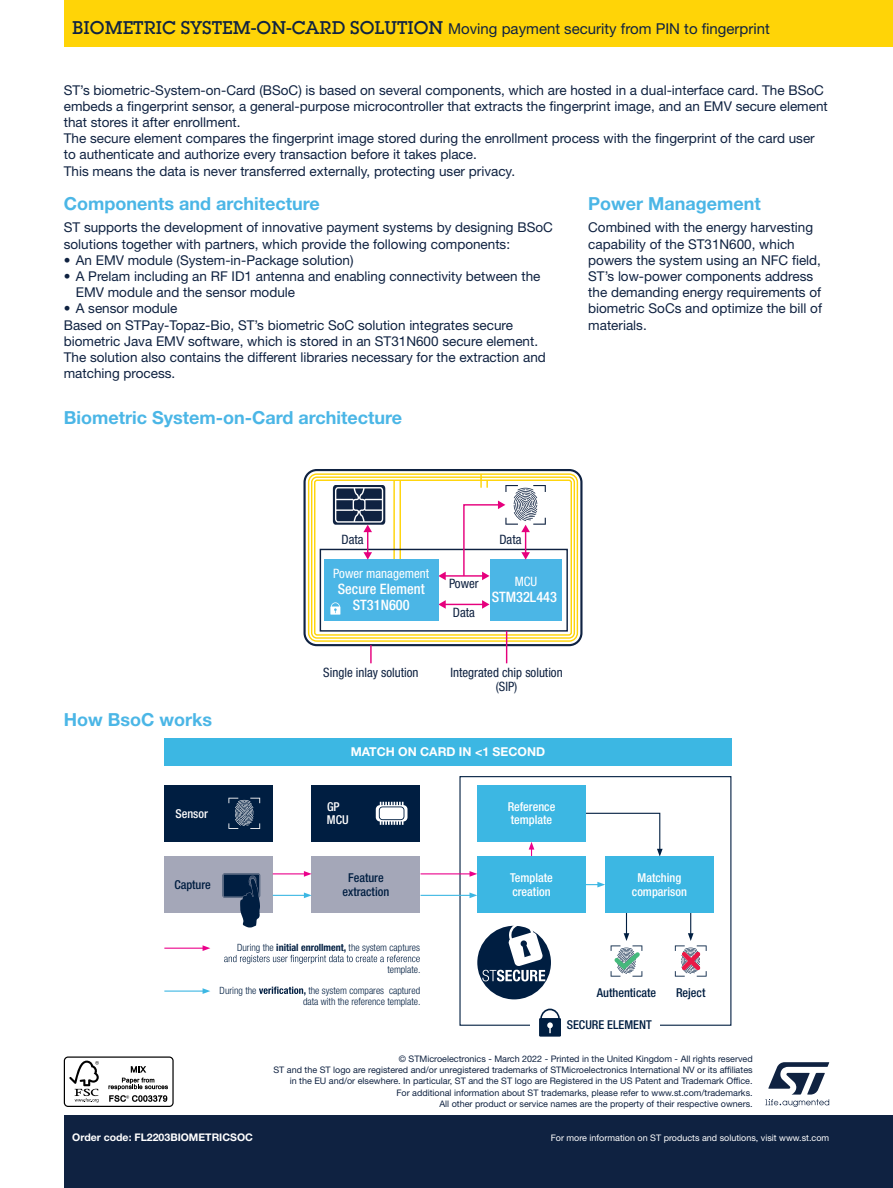
<style>
.page{position:relative;width:893px;height:1188px;background:#fff}
.page>*{position:absolute;margin:0;border:0;box-sizing:border-box;transform-origin:0 0}
.t1{font:700 18px "Helvetica Neue LT Std";color:#4bb6e6}
.t2{font:15px "Helvetica Neue LT Std";color:#0f2241}
.t3{font:500 condensed 14.4px/15.8px "Helvetica Neue LT Std";color:#fff;text-align:center}
.t4{font:13.5px/16.2px "Helvetica Neue LT Std";color:#0f2241}
.t5{font:condensed 12.9px/14.4px "Helvetica Neue LT Std";color:#0f2241;text-align:center}
.t6{font:condensed 12.9px "Helvetica Neue LT Std";color:#fff}
.t7{font:500 condensed 12.15px/13.4px "Helvetica Neue LT Std";color:#fff}
.t8{font:500 condensed 12.15px/13.4px "Helvetica Neue LT Std";color:#001e41;text-align:center}
.t9{font:700 12.15px "Helvetica Neue LT Std";color:#fff}
.t10{font:700 10.5px "Helvetica Neue LT Std";color:#fff}
.t11{font:300 condensed 10.05px/11.1px "Helvetica Neue LT Std";color:#001e41;text-align:center}
.t12{font:9px/11.2px "Helvetica Neue LT Std";color:#0f2241;text-align:right}
.t13{font:9px "Helvetica Neue LT Std";color:#fff}
.s1{font-family:"Lubalin Graph Std";font-weight:500;font-size:18px}
.s2{font-weight:700}
</style>
<div class="page">
<div style="left:64px;top:0;width:829px;height:47px;background:#ffd407"></div>
<div style="left:64px;top:1115px;width:829px;height:73px;background:#0f2241"></div>
<svg style="left:765px;top:1062px;width:64px;height:45px"></svg>
<svg style="left:64px;top:1056px;width:110px;height:51px"></svg>
<hr style="left:393px;top:480px;width:2px;height:85px;background:#ffd407">
<hr style="left:399px;top:480px;width:2px;height:85px;background:#ffd407">
<div style="left:303px;top:469px;width:279px;height:177px;border:2px solid #0f2241;border-radius:12px"></div>
<div style="left:308px;top:473px;width:270px;height:169px;border:1px solid #ffd407;border-radius:8px"></div>
<div style="left:311px;top:476px;width:264px;height:163px;border:1px solid #ffd407;border-radius:5px"></div>
<div style="left:314px;top:480px;width:258px;height:156px;border:1px solid #ffd407;border-radius:2px"></div>
<hr style="left:444px;top:575px;width:39px;height:2px;background:#e6007d">
<svg style="left:438px;top:572px;width:8px;height:8px"></svg>
<hr style="left:444px;top:604px;width:39px;height:1px;background:#e6007d">
<svg style="left:482px;top:600px;width:7px;height:9px"></svg>
<svg style="left:438px;top:600px;width:8px;height:9px"></svg>
<div style="left:490px;top:560px;width:72px;height:61px;background:#4bb6e6"></div>
<div style="left:320px;top:549px;width:248px;height:83px;border:1px solid #0f2241"></div>
<div style="left:324px;top:560px;width:114px;height:61px;background:#4bb6e6"></div>
<svg style="left:330px;top:602px;width:10px;height:13px"></svg>
<svg style="left:333px;top:485px;width:52px;height:75px"></svg>
<svg style="left:370px;top:645px;width:2px;height:18px"></svg>
<hr style="left:506px;top:631px;width:1px;height:32px;background:#e6007d">
<svg style="left:462px;top:474px;width:84px;height:106px"></svg>
<svg style="left:586px;top:812px;width:77px;height:44px"></svg>
<svg style="left:529px;top:842px;width:5px;height:14px"></svg>
<div style="left:164px;top:738px;width:567px;height:28px;background:#3cb7e3"></div>
<div style="left:164px;top:785px;width:109px;height:57px;background:#001e41"></div>
<div style="left:312px;top:785px;width:108px;height:57px;background:#001e41"></div>
<div style="left:477px;top:785px;width:109px;height:57px;background:#3cb7e3"></div>
<div style="left:477px;top:856px;width:109px;height:57px;background:#3cb7e3"></div>
<div style="left:164px;top:856px;width:109px;height:57px;background:#a4a7b8"></div>
<div style="left:605px;top:856px;width:109px;height:57px;background:#3cb7e3"></div>
<div style="left:312px;top:856px;width:108px;height:57px;background:#a4a7b8"></div>
<svg style="left:228px;top:798px;width:32px;height:31px"></svg>
<svg style="left:223px;top:874px;width:37px;height:54px"></svg>
<svg style="left:376px;top:802px;width:31px;height:23px"></svg>
<div style="left:459px;top:776px;width:272px;height:250px;border:1px solid #001e41"></div>
<div style="left:477px;top:926px;width:74px;height:73px;background:#001e41;border-radius:50%"></div>
<svg style="left:482px;top:925px;width:63px;height:56px"></svg>
<svg style="left:675px;top:913px;width:32px;height:64px"></svg>
<svg style="left:610px;top:913px;width:33px;height:64px"></svg>
<svg style="left:224px;top:955px;width:196px;height:9px"></svg>
<svg style="left:259px;top:987px;width:46px;height:9px"></svg>
<hr style="left:164px;top:948px;width:40px;height:1px;background:#eb008b">
<svg style="left:203px;top:945px;width:7px;height:6px"></svg>
<hr style="left:273px;top:873px;width:33px;height:1px;background:#eb008b">
<svg style="left:304px;top:871px;width:8px;height:6px"></svg>
<hr style="left:273px;top:895px;width:33px;height:1px;background:#3cb7e3">
<svg style="left:304px;top:893px;width:8px;height:5px"></svg>
<hr style="left:421px;top:873px;width:50px;height:1px;background:#eb008b">
<svg style="left:469px;top:871px;width:8px;height:6px"></svg>
<hr style="left:421px;top:895px;width:50px;height:1px;background:#3cb7e3">
<svg style="left:469px;top:893px;width:8px;height:5px"></svg>
<svg style="left:586px;top:882px;width:19px;height:5px"></svg>
<hr style="left:164px;top:991px;width:40px;height:1px;background:#3cb7e3">
<svg style="left:203px;top:988px;width:7px;height:6px"></svg>
<div style="left:531px;top:1014px;width:129px;height:23px;background:#fff"></div>
<svg style="left:539px;top:1009px;width:22px;height:28px"></svg>
<p class="t2" style="left:72px;top:20px;width:699px"><span class="s1">BIOMETRIC SYSTEM-ON-CARD SOLUTION</span> Moving payment security from PIN to fingerprint</p>
<p class="t4" style="left:64px;top:82px;width:765px">ST’s biometric-System-on-Card (BSoC) is based on several components, which are hosted in a dual-interface card. The BSoC embeds a fingerprint sensor, a general-purpose microcontroller that extracts the fingerprint image, and an EMV secure element that stores it after enrollment.<br>The secure element compares the fingerprint image stored during the enrollment process with the fingerprint of the card user to authenticate and authorize every transaction before it takes place.<br>This means the data is never transferred externally, protecting user privacy.</p>
<h1 class="t1" style="left:64px;top:192px;width:258px">Components and architecture</h1>
<p class="t4" style="left:64px;top:219px;width:491px">ST supports the development of innovative payment systems by designing BSoC solutions together with partners, which provide the following components:</p>
<p class="t4" style="left:64px;top:252px;width:291px">• An EMV module (System-in-Package solution)</p>
<p class="t4" style="left:76px;top:268px;width:466px;text-indent:-12px">• A Prelam including an RF ID1 antenna and enabling connectivity between the<br>EMV module and the sensor module</p>
<p class="t4" style="left:64px;top:300px;width:484px">• A sensor module<br>Based on STPay-Topaz-Bio, ST’s biometric SoC solution integrates secure biometric Java EMV software, which is stored in an ST31N600 secure element.<br>The solution also contains the different libraries necessary for the extraction and matching process.</p>
<h1 class="t1" style="left:588px;top:192px;width:174px">Power Management</h1>
<p class="t4" style="left:588px;top:219px;width:235px">Combined with the energy harvesting capability of the ST31N600, which powers the system using an NFC field, ST’s low-power components address the demanding energy requirements of biometric SoCs and optimize the bill of materials.</p>
<h1 class="t1" style="left:64px;top:406px;width:340px">Biometric System-on-Card architecture</h1>
<p class="t5" style="left:341px;top:532px;width:24px">Data</p>
<p class="t6" style="left:333px;top:566px;width:97px">Power management</p>
<p class="t3" style="left:338px;top:581px;width:88px">Secure Element<br>ST31N600</p>
<p class="t5" style="left:449px;top:576px;width:31px">Power</p>
<p class="t5" style="left:453px;top:605px;width:24px">Data</p>
<p class="t5" style="left:499px;top:532px;width:24px">Data</p>
<p class="t6" style="left:515px;top:574px;width:24px">MCU</p>
<p class="t3" style="left:492px;top:589px;width:67px">STM32L443</p>
<h1 class="t1" style="left:64px;top:708px;width:150px">How BsoC works</h1>
<p class="t5" style="left:323px;top:665px;width:97px">Single inlay solution</p>
<p class="t5" style="left:451px;top:665px;width:114px">Integrated chip solution (SIP)</p>
<p class="t9" style="left:351px;top:745px;width:196px">MATCH ON CARD IN &lt;1 SECOND</p>
<p class="t7" style="left:175px;top:807px;width:34px">Sensor</p>
<p class="t7" style="left:327px;top:800px;width:23px">GP<br>MCU</p>
<p class="t7" style="left:508px;top:800px;width:49px">Reference template</p>
<p class="t8" style="left:174px;top:878px;width:38px">Capture</p>
<p class="t7" style="left:632px;top:871px;width:56px;text-align:center">Matching comparison</p>
<p class="t8" style="left:343px;top:871px;width:48px">Feature extraction</p>
<p class="t7" style="left:510px;top:871px;width:44px">Template creation</p>
<p class="t11" style="left:237px;top:942px;width:185px">During the <span class="s2">initial enrollment,</span> the system captures</p>
<p class="t11" style="left:387px;top:964px;width:35px">template.</p>
<p class="t11" style="left:220px;top:985px;width:38px">During the</p>
<p class="t11" style="left:303px;top:985px;width:119px">the system compares captured data with the reference template.</p>
<p class="t8" style="left:676px;top:986px;width:31px">Reject</p>
<p class="t8" style="left:567px;top:1018px;width:87px">SECURE ELEMENT</p>
<p class="t8" style="left:597px;top:986px;width:61px">Authenticate</p>
<p class="t12" style="left:273px;top:1053px;width:481px">© STMicroelectronics - March 2022 - Printed in the United Kingdom - All rights reserved<br>ST and the ST logo are registered and/or unregistered trademarks of STMicroelectronics International NV or its affiliates in the EU and/or elsewhere. In particular, ST and the ST logo are Registered in the US Patent and Trademark Office.<br>For additional information about ST trademarks, please refer to www.st.com/trademarks.<br>All other product or service names are the property of their respective owners.</p>
<p class="t10" style="left:72px;top:1131px;width:182px">Order code: FL2203BIOMETRICSOC</p>
<p class="t13" style="left:551px;top:1133px;width:280px">For more information on ST products and solutions, visit www.st.com</p>
</div>
